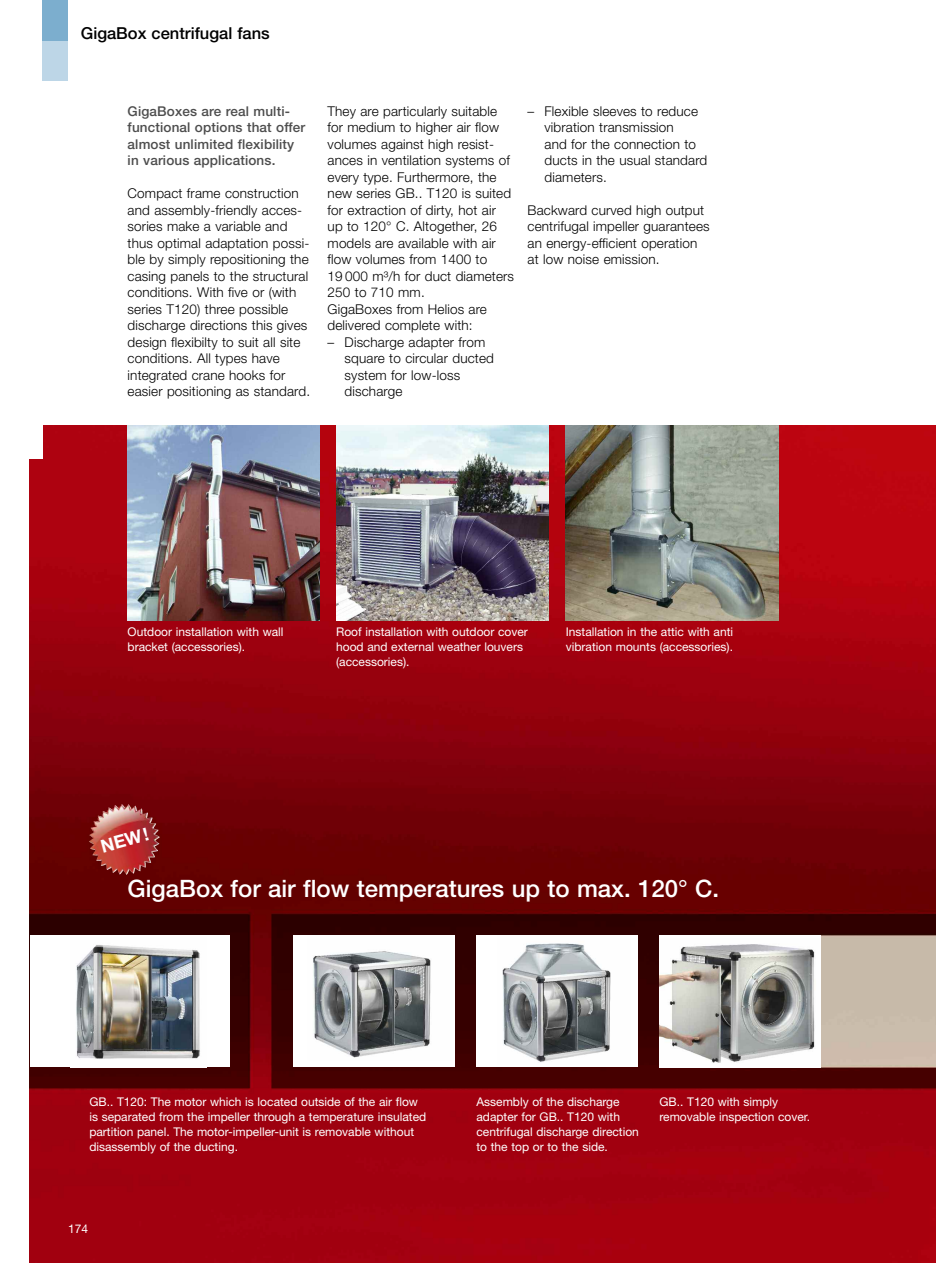
<style>
.page{position:relative;width:936px;height:1263px;background:#fff}
.page>*{position:absolute;margin:0;border:0;box-sizing:border-box;transform-origin:0 0}
.t1{font:500 24px "Helvetica Neue";color:#fff}
.t2{font:700 18px "Helvetica Neue";color:#fff}
.t3{font:500 16.5px "Helvetica Neue";color:#000}
.t4{font:300 13.5px/16.5px "Helvetica Neue";letter-spacing:.01em;color:#000}
.t5{font:500 13.5px/16.5px "Helvetica Neue";letter-spacing:.01em;color:#4d4d4d}
.t6{font:12px/15px "Helvetica Neue";color:#fff}
</style>
<div class="page">
<img style="left:30px;top:425px;width:905px;height:838px">
<div style="left:43px;top:40px;width:25px;height:41px;background:#bdd6e7"></div>
<div style="left:43px;top:0;width:25px;height:40px;background:#7caece"></div>
<img style="left:566px;top:425px;width:212px;height:196px">
<img style="left:336px;top:425px;width:213px;height:196px">
<img style="left:128px;top:425px;width:191px;height:196px">
<div style="left:30px;top:935px;width:200px;height:132px;background:#fff"></div>
<img style="left:76px;top:945px;width:124px;height:114px">
<div style="left:476px;top:935px;width:162px;height:132px;background:#fff"></div>
<img style="left:502px;top:943px;width:109px;height:119px">
<div style="left:659px;top:935px;width:162px;height:132px;background:#fff"></div>
<img style="left:659px;top:944px;width:156px;height:119px">
<div style="left:293px;top:935px;width:162px;height:132px;background:#fff"></div>
<img style="left:313px;top:951px;width:118px;height:107px">
<img style="left:89px;top:804px;width:71px;height:71px">
<div style="left:0;top:344px;width:43px;height:115px;background:#fff"></div>
<p class="t3" style="left:81px;top:24px;width:190px">GigaBox centrifugal fans</p>
<p class="t5" style="left:128px;top:103px;width:179px">GigaBoxes are real multi&shy;functional options that offer almost unlimited flexibility in various applications.</p>
<p class="t4" style="left:128px;top:186px;width:184px">Compact frame construction and assembly-friendly acces&shy;sories make a variable and thus optimal adaptation possi&shy;ble by simply repositioning the casing panels to the structural conditions. With five or (with series T120) three possible discharge directions this gives design flexibilty to suit all site conditions. All types have integrated crane hooks for easier positioning as standard.</p>
<p class="t4" style="left:327px;top:103px;width:188px">They are particularly suitable for medium to higher air flow volumes against high resist&shy;ances in ventilation systems of every type. Furthermore, the new series GB.. T120 is suited for extraction of dirty, hot air up to 120° C. Altogether, 26 models are available with air flow volumes from 1400 to<br>19 000 m³/h for duct diameters<br>250 to 710 mm.<br>GigaBoxes from Helios are delivered complete with:</p>
<p class="t4" style="left:344px;top:334px;width:151px;text-indent:-17px">– Discharge adapter from square to circular ducted system for low-loss discharge</p>
<p class="t4" style="left:544px;top:103px;width:164px;text-indent:-17px">– Flexible sleeves to reduce vibration transmission<br>and for the connection to ducts in the usual standard diameters.</p>
<p class="t4" style="left:527px;top:202px;width:183px">Backward curved high output centrifugal impeller guarantees an energy-efficient operation at low noise emission.</p>
<p class="t6" style="left:128px;top:624px;width:157px">Outdoor installation with wall bracket (accessories).</p>
<p class="t6" style="left:336px;top:624px;width:193px">Roof installation with outdoor cover hood and external weather louvers (accessories).</p>
<p class="t6" style="left:566px;top:624px;width:169px">Installation in the attic with anti vibration mounts (accessories).</p>
<p class="t2" style="left:98px;top:837px;width:50px;rotate:-15deg">NEW!</p>
<p class="t1" style="left:128px;top:874px;width:593px">GigaBox for air flow temperatures up to max. 120° C.</p>
<p class="t6" style="left:89px;top:1094px;width:338px">GB.. T120: The motor which is located outside of the air flow is separated from the impeller through a temperature insulated partition panel. The motor-impeller-unit is removable without disassembly of the ducting.</p>
<p class="t6" style="left:68px;top:1221px;width:22px">174</p>
<p class="t6" style="left:476px;top:1094px;width:164px">Assembly of the discharge adapter for GB.. T120 with centrifugal discharge direction to the top or to the side.</p>
<p class="t6" style="left:659px;top:1094px;width:152px">GB.. T120 with simply removable inspection cover.</p>
</div>
